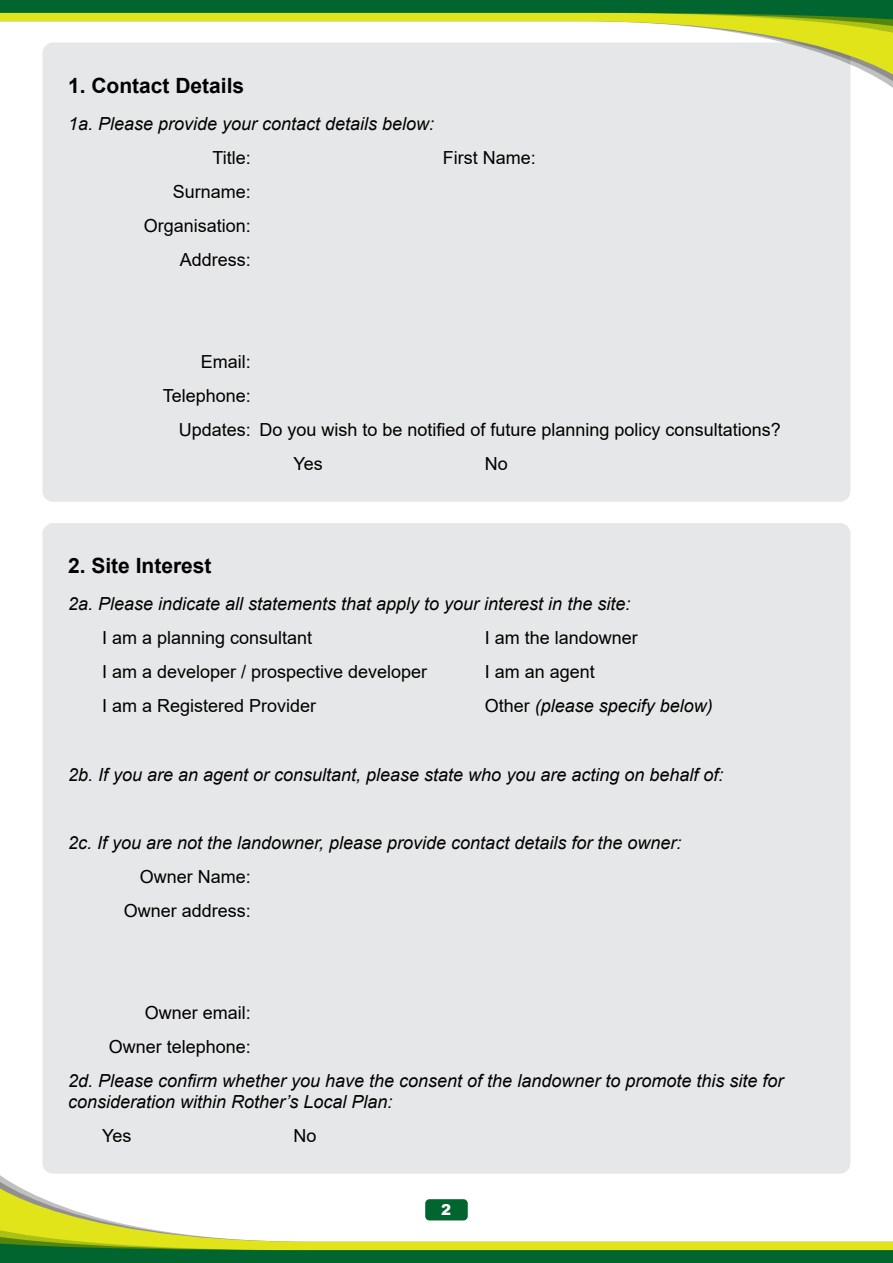
<style>
.page{position:relative;width:893px;height:1263px;background:#fff}
.page>*{position:absolute;margin:0;border:0;box-sizing:border-box;transform-origin:0 0}
.t1{font:700 21px "Arial";color:#000}
.t2{font:italic 18px/34px "Arial";color:#000}
.t3{font:18px/34px "Arial";color:#000;text-align:right}
.t4{font:900 15px "Arial";color:#fff}
.s1{font-style:normal}
</style>
<div class="page">
<div style="left:43px;top:43px;width:807px;height:459px;background:#e6e7e8;border-radius:11px"></div>
<div style="left:43px;top:523px;width:807px;height:651px;background:#e6e7e8;border-radius:11px"></div>
<svg style="left:42px;top:38px;width:851px;height:51px"></svg>
<svg style="left:0;top:0;width:893px;height:38px"></svg>
<svg style="left:0;top:1175px;width:468px;height:50px"></svg>
<svg style="left:0;top:1225px;width:893px;height:38px"></svg>
<div style="left:425px;top:1199px;width:43px;height:21px;background:#00652e;border-radius:4px"></div>
<p class="t1" style="left:68px;top:71px;width:178px">1. Contact Details</p>
<p class="t2" style="left:213px;top:107px;width:223px;text-indent:-145px">1a. Please provide your contact details below:<br><span class="s1">Title:</span></p>
<p class="t3" style="left:144px;top:174px;width:109px">Surname:<br>Organisation:<br>Address:</p>
<p class="t3" style="left:443px;top:140px;width:95px">First Name:</p>
<p class="t3" style="left:201px;top:345px;width:52px">Email:</p>
<p class="t3" style="left:163px;top:379px;width:90px">Telephone:</p>
<p class="t3" style="left:179px;top:413px;width:603px">Updates: Do you wish to be notified of future planning policy consultations?</p>
<p class="t3" style="left:293px;top:447px;width:31px">Yes</p>
<p class="t3" style="left:485px;top:447px;width:25px">No</p>
<p class="t1" style="left:68px;top:551px;width:145px">2. Site Interest</p>
<p class="t2" style="left:102px;top:587px;width:530px;text-indent:-34px">2a. Please indicate all statements that apply to your interest in the site:<br><span class="s1">I am a planning consultant</span></p>
<p class="t3" style="left:485px;top:621px;width:155px">I am the landowner</p>
<p class="t3" style="left:102px;top:655px;width:327px">I am a developer / prospective developer</p>
<p class="t3" style="left:485px;top:655px;width:112px">I am an agent</p>
<p class="t3" style="left:102px;top:689px;width:216px">I am a Registered Provider</p>
<p class="t2" style="left:485px;top:689px;width:230px"><span class="s1">Other</span> (please specify below)</p>
<p class="t2" style="left:68px;top:757px;width:657px">2b. If you are an agent or consultant, please state who you are acting on behalf of:</p>
<p class="t2" style="left:68px;top:825px;width:615px">2c. If you are not the landowner, please provide contact details for the owner:</p>
<p class="t3" style="left:140px;top:859px;width:113px">Owner Name:</p>
<p class="t3" style="left:124px;top:893px;width:129px">Owner address:</p>
<p class="t3" style="left:145px;top:995px;width:108px">Owner email:</p>
<p class="t3" style="left:109px;top:1029px;width:144px">Owner telephone:</p>
<p class="t2" style="left:68px;top:1063px;width:717px">2d. Please confirm whether you have the consent of the landowner to promote this site for</p>
<p class="t2" style="left:102px;top:1085px;width:292px;text-indent:-34px">consideration within Rother’s Local Plan:<br><span class="s1">Yes</span></p>
<p class="t3" style="left:293px;top:1118px;width:25px">No</p>
<p class="t4" style="left:441px;top:1199px;width:12px">2</p>
</div>
